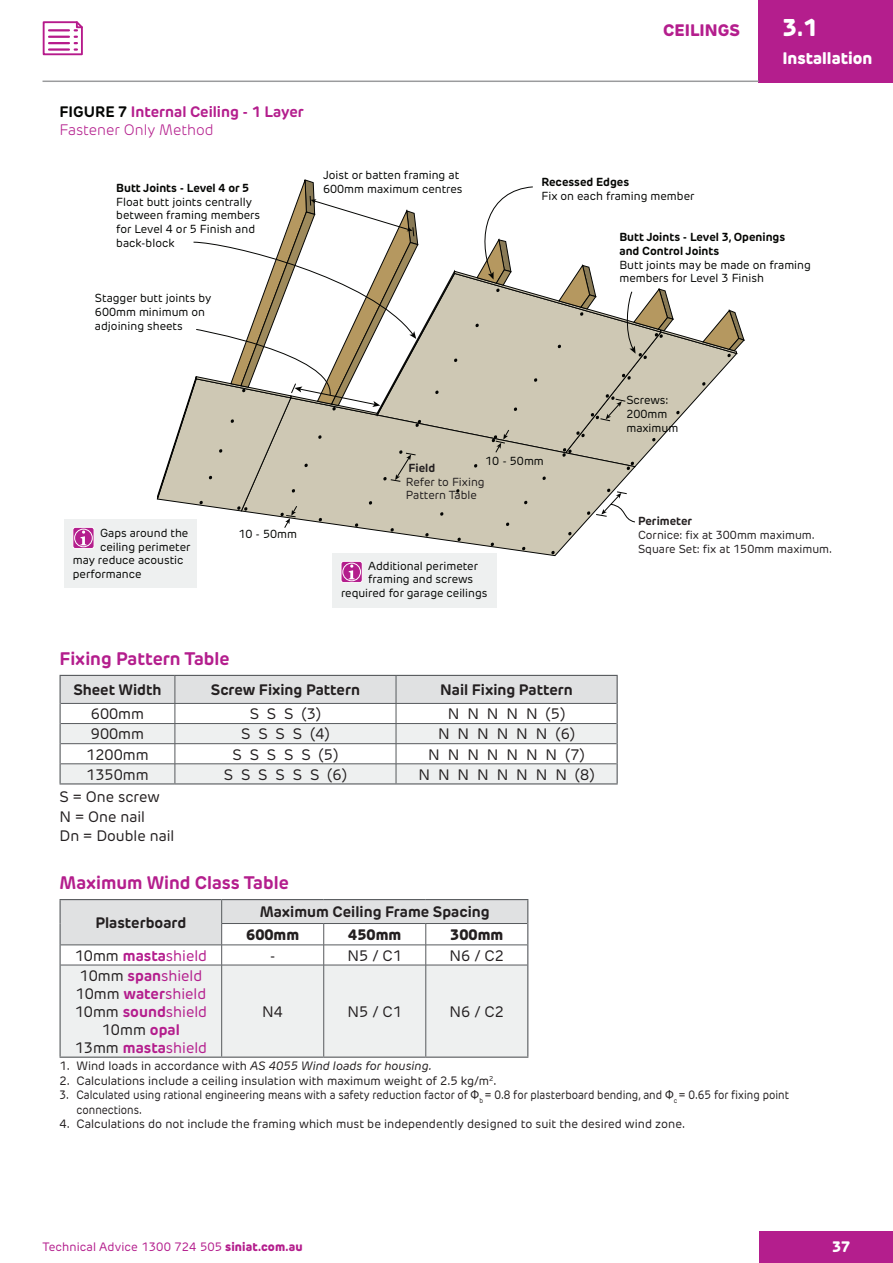
<style>
.page{position:relative;width:893px;height:1263px;background:#fff}
.page>*{position:absolute;margin:0;border:0;box-sizing:border-box;transform-origin:0 0}
.t1{font:800 24px "New Rubrik Edge";color:#fff}
.t2{font:700 18px "New Rubrik Edge";color:#b41e8d}
.t3{font:800 16.5px "New Rubrik Edge";color:#fff}
.t4{font:800 16.5px "New Rubrik Edge";color:#b41e8d}
.t5{font:15px/19.5px "New Rubrik Edge";color:#231f20}
.t6{font:700 15px "New Rubrik Edge";color:#231f20}
.t7{font:15px/18px "New Rubrik Edge";color:#b41e8d;text-align:center}
.t8{font:700 15px/18px "New Rubrik Edge";color:#b41e8d}
.t9{font:800 15px "New Rubrik Edge";color:#231f20}
.t10{font:800 15px "New Rubrik Edge";color:#fff}
.t11{font:12px "New Rubrik Edge";color:#231f20}
.t12{font:12px/14.4px "New Rubrik Edge";color:#231f20;scale:.91 1}
.t13{font:12px "New Rubrik Edge";letter-spacing:.01em;color:#b41e8d}
.t14{font:11.55px/13.8px "New Rubrik Edge";color:#040503}
.t15{font:11.55px/13.8px "New Rubrik Edge";color:#231f20}
.t16{font:700 11.55px/13.8px "New Rubrik Edge";color:#040503}
.t17{font:700 11.55px "New Rubrik Edge";color:#231f20}
.s1{color:#040503}
.s2{font-weight:300}
.s3{color:#231f20}
.s4{font-weight:700}
.s5{font-style:italic}
.s6{font-family:"Arial"}
.s7{font-weight:800}
</style>
<div class="page">
<div style="left:759px;top:1232px;width:134px;height:31px;background:#b41e8d"></div>
<div style="left:759px;top:0;width:134px;height:82px;background:#b41e8d"></div>
<hr style="left:43px;top:81px;width:716px;height:1px;background:#9a9b9d">
<svg style="left:43px;top:21px;width:40px;height:34px"></svg>
<div style="left:332px;top:553px;width:165px;height:54px;background:#eef0f0"></div>
<svg style="left:341px;top:561px;width:21px;height:22px"></svg>
<div style="left:342px;top:563px;width:19px;height:18px;border:1px solid #fff;border-radius:50%"></div>
<div style="left:64px;top:519px;width:133px;height:68px;background:#eef0f0"></div>
<svg style="left:73px;top:527px;width:21px;height:22px"></svg>
<div style="left:74px;top:529px;width:19px;height:18px;border:1px solid #fff;border-radius:50%"></div>
<svg style="left:157px;top:179px;width:588px;height:376px"></svg>
<svg style="left:60px;top:675px;width:558px;height:108px"></svg>
<hr style="left:60px;top:783px;width:115px;height:1px;background:#575a5d">
<hr style="left:175px;top:783px;width:221px;height:1px;background:#575a5d">
<hr style="left:396px;top:783px;width:222px;height:1px;background:#575a5d">
<svg style="left:60px;top:899px;width:468px;height:157px"></svg>
<hr style="left:60px;top:965px;width:1px;height:91px;background:#575a5d">
<hr style="left:527px;top:965px;width:1px;height:91px;background:#575a5d">
<hr style="left:60px;top:1056px;width:162px;height:2px;background:#575a5d">
<hr style="left:222px;top:1056px;width:102px;height:2px;background:#575a5d">
<hr style="left:324px;top:1056px;width:102px;height:2px;background:#575a5d">
<hr style="left:426px;top:1056px;width:102px;height:2px;background:#575a5d">
<p class="t8" style="left:60px;top:103px;width:246px"><span class="s1">FIGURE 7</span> Internal Ceiling - 1 Layer<br><span class="s2">Fastener Only Method</span></p>
<p class="t16" style="left:116px;top:181px;width:135px">Butt Joints - Level 4 or 5</p>
<p class="t14" style="left:116px;top:195px;width:145px">Float butt joints centrally between framing members for Level 4 or 5 Finish and back-block</p>
<p class="t14" style="left:95px;top:291px;width:118px">Stagger butt joints by<br>600mm minimum on adjoining sheets</p>
<p class="t14" style="left:323px;top:168px;width:141px">Joist or batten framing at<br>600mm maximum centres</p>
<h3 class="t4" style="left:663px;top:20px;width:78px">CEILINGS</h3>
<h1 class="t1" style="left:782px;top:12px;width:37px">3.1</h1>
<h3 class="t3" style="left:782px;top:47px;width:91px">Installation</h3>
<p class="t16" style="left:541px;top:175px;width:89px">Recessed Edges</p>
<p class="t14" style="left:541px;top:189px;width:155px">Fix on each framing member</p>
<p class="t16" style="left:619px;top:230px;width:167px">Butt Joints - Level 3, Openings and Control Joints</p>
<p class="t14" style="left:619px;top:258px;width:193px">Butt joints may be made on framing members for Level 3 Finish</p>
<p class="t14" style="left:100px;top:526px;width:90px">Gaps around the</p>
<p class="t14" style="left:100px;top:540px;width:92px">ceiling perimeter</p>
<p class="t14" style="left:73px;top:553px;width:112px">may reduce acoustic</p>
<p class="t14" style="left:73px;top:567px;width:70px">performance</p>
<p class="t14" style="left:238px;top:527px;width:60px">10 - 50mm</p>
<p class="t14" style="left:485px;top:454px;width:60px">10 - 50mm</p>
<p class="t17" style="left:409px;top:460px;width:28px">Field</p>
<p class="t15" style="left:406px;top:475px;width:80px">Refer to Fixing<br>Pattern Table</p>
<p class="t14" style="left:368px;top:559px;width:111px">Additional perimeter</p>
<p class="t14" style="left:368px;top:572px;width:107px">framing and screws</p>
<p class="t14" style="left:341px;top:586px;width:148px">required for garage ceilings</p>
<p class="t14" style="left:626px;top:393px;width:53px">Screws:<br>200mm maximum</p>
<p class="t17" style="left:638px;top:514px;width:56px">Perimeter</p>
<p class="t15" style="left:638px;top:528px;width:196px">Cornice: fix at 300mm maximum.<br>Square Set: fix at 150mm maximum.</p>
<h2 class="t2" style="left:60px;top:647px;width:171px">Fixing Pattern Table</h2>
<p class="t6" style="left:73px;top:680px;width:90px">Sheet Width</p>
<p class="t6" style="left:211px;top:680px;width:151px">Screw Fixing Pattern</p>
<p class="t6" style="left:440px;top:680px;width:134px">Nail Fixing Pattern</p>
<p class="t5" style="left:91px;top:704px;width:55px">600mm</p>
<p class="t5" style="left:250px;top:704px;width:73px">S S S (3)</p>
<p class="t5" style="left:448px;top:704px;width:119px">N N N N N (5)</p>
<p class="t5" style="left:91px;top:724px;width:55px">900mm</p>
<p class="t5" style="left:241px;top:724px;width:90px">S S S S (4)</p>
<p class="t5" style="left:438px;top:724px;width:139px">N N N N N N (6)</p>
<p class="t5" style="left:86px;top:744px;width:64px">1200mm</p>
<p class="t5" style="left:232px;top:744px;width:107px">S S S S S (5)</p>
<p class="t5" style="left:428px;top:744px;width:158px">N N N N N N N (7)</p>
<p class="t5" style="left:86px;top:765px;width:64px">1350mm</p>
<p class="t5" style="left:224px;top:765px;width:125px">S S S S S S (6)</p>
<p class="t5" style="left:418px;top:765px;width:178px">N N N N N N N N (8)</p>
<p class="t5" style="left:60px;top:787px;width:116px">S = One screw<br>N = One nail<br>Dn = Double nail</p>
<h2 class="t2" style="left:60px;top:871px;width:231px">Maximum Wind Class Table</h2>
<p class="t6" style="left:95px;top:913px;width:93px">Plasterboard</p>
<p class="t6" style="left:260px;top:903px;width:231px">Maximum Ceiling Frame Spacing</p>
<p class="t9" style="left:246px;top:925px;width:55px">600mm</p>
<p class="t9" style="left:348px;top:925px;width:55px">450mm</p>
<p class="t9" style="left:450px;top:925px;width:55px">300mm</p>
<p class="t7" style="left:75px;top:946px;width:134px"><span class="s3">10mm</span> <span class="s4">masta</span>shield</p>
<p class="t5" style="left:270px;top:946px;width:7px">-</p>
<p class="t5" style="left:348px;top:946px;width:56px">N5 / C1</p>
<p class="t5" style="left:450px;top:946px;width:56px">N6 / C2</p>
<p class="t7" style="left:75px;top:967px;width:134px"><span class="s3">10mm</span> <span class="s4">span</span>shield<br><span class="s3">10mm</span> <span class="s4">water</span>shield<br><span class="s3">10mm</span> <span class="s4">sound</span>shield<br><span class="s3">10mm</span> <span class="s4">opal<br></span><span class="s3">13mm</span> <span class="s4">masta</span>shield</p>
<p class="t5" style="left:262px;top:1002px;width:22px">N4</p>
<p class="t5" style="left:348px;top:1002px;width:56px">N5 / C1</p>
<p class="t5" style="left:450px;top:1002px;width:56px">N6 / C2</p>
<p class="t11" style="left:60px;top:1059px;width:374px">1. Wind loads in accordance with <span class="s5">AS 4055 Wind loads for housing.</span></p>
<p class="t11" style="left:60px;top:1073px;width:438px">2. Calculations include a ceiling insulation with maximum weight of 2.5 kg/m<sup>2</sup>.</p>
<p class="t12" style="left:77px;top:1088px;width:784px;text-indent:-17px">3. Calculated using rational engineering means with a safety reduction factor of <span class="s6">Φ</span><sub>b</sub> = 0.8 for plasterboard bending, and <span class="s6">Φ</span><sub>c</sub> = 0.65 for fixing point connections.</p>
<p class="t11" style="left:60px;top:1116px;width:627px">4. Calculations do not include the framing which must be independently designed to suit the desired wind zone.</p>
<p class="t13" style="left:43px;top:1239px;width:262px">Technical Advice 1300 724 505 <span class="s7">siniat.com.au</span></p>
<p class="t10" style="left:832px;top:1237px;width:20px">37</p>
</div>
